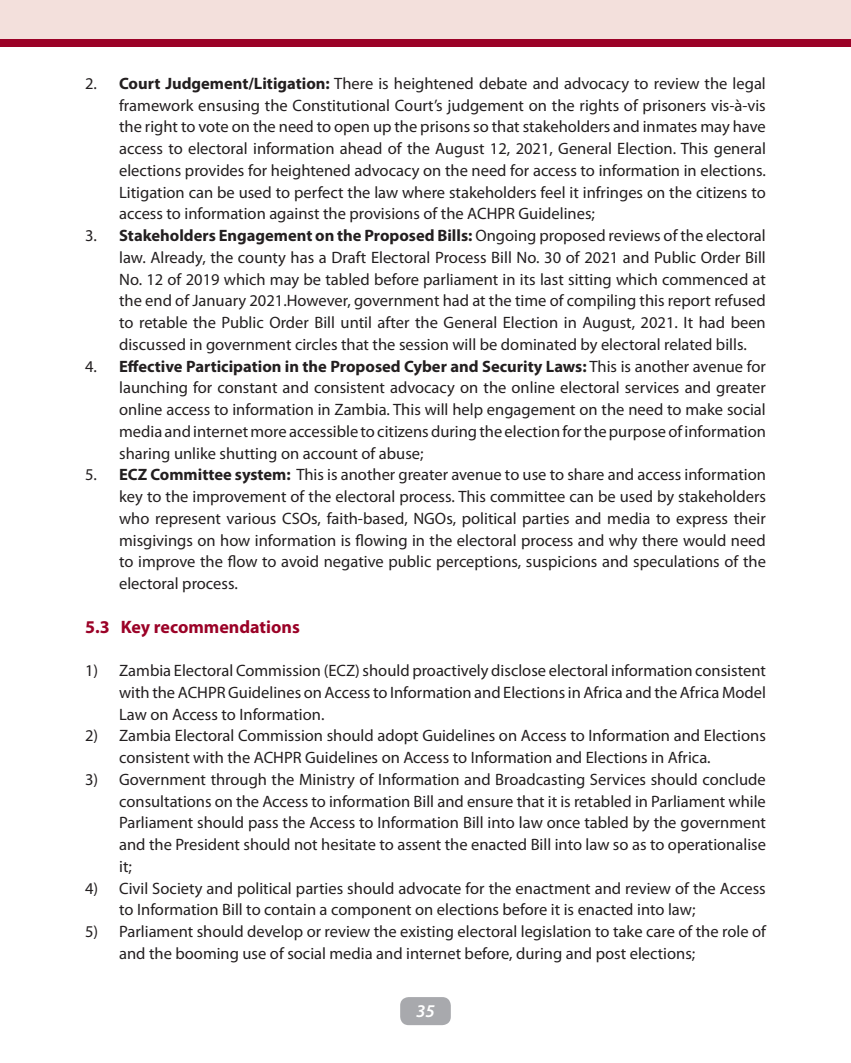
<style>
.page{position:relative;width:851px;height:1063px;background:#fff}
.page>*{position:absolute;margin:0;border:0;box-sizing:border-box;transform-origin:0 0}
.t1{font:700 18px "Myriad Pro";color:#9b0227}
.t2{font:italic 600 18px "Myriad Pro";color:#fff}
.t3{font:16.5px/21.8px "Myriad Pro";color:#231f20;text-align:justify}
.s1{font-weight:700}
</style>
<div class="page">
<div style="left:400px;top:997px;width:50px;height:28px;background:#a8a9ad;border-radius:9px"></div>
<div style="left:0;top:0;width:850px;height:43px;background:#f3e0dc"></div>
<div style="left:0;top:39px;width:850px;height:8px;background:#9b0227"></div>
<p class="t3" style="left:119px;top:72px;width:648px;text-indent:-34px">2. <span class="s1">Court Judgement/Litigation:</span> There is heightened debate and advocacy to review the legal framework ensusing the Constitutional Court’s judgement on the rights of prisoners vis-à-vis the right to vote on the need to open up the prisons so that stakeholders and inmates may have access to electoral information ahead of the August 12, 2021, General Election. This general elections provides for heightened advocacy on the need for access to information in elections.<br>Litigation can be used to perfect the law where stakeholders feel it infringes on the citizens to access to information against the provisions of the ACHPR Guidelines;</p>
<p class="t3" style="left:119px;top:224px;width:648px;text-indent:-34px">3. <span class="s1">Stakeholders Engagement on the Proposed Bills:</span> Ongoing proposed reviews of the electoral law. Already, the county has a Draft Electoral Process Bill No. 30 of 2021 and Public Order Bill No. 12 of 2019 which may be tabled before parliament in its last sitting which commenced at the end of January 2021.However, government had at the time of compiling this report refused to retable the Public Order Bill until after the General Election in August, 2021. It had been discussed in government circles that the session will be dominated by electoral related bills.</p>
<p class="t3" style="left:119px;top:355px;width:648px;text-indent:-34px">4. <span class="s1">Effective Participation in the Proposed Cyber and Security Laws:</span> This is another avenue for launching for constant and consistent advocacy on the online electoral services and greater online access to information in Zambia. This will help engagement on the need to make social media and internet more accessible to citizens during the election for the purpose of information sharing unlike shutting on account of abuse;</p>
<p class="t3" style="left:119px;top:464px;width:648px;text-indent:-34px">5. <span class="s1">ECZ Committee system:</span> This is another greater avenue to use to share and access information key to the improvement of the electoral process. This committee can be used by stakeholders who represent various CSOs, faith-based, NGOs, political parties and media to express their misgivings on how information is flowing in the electoral process and why there would need to improve the flow to avoid negative public perceptions, suspicions and speculations of the electoral process.</p>
<p class="t1" style="left:85px;top:615px;width:216px">5.3 Key recommendations</p>
<p class="t3" style="left:119px;top:659px;width:648px;text-indent:-34px">1) Zambia Electoral Commission (ECZ) should proactively disclose electoral information consistent with the ACHPR Guidelines on Access to Information and Elections in Africa and the Africa Model Law on Access to Information.</p>
<p class="t3" style="left:119px;top:725px;width:648px;text-indent:-34px">2) Zambia Electoral Commission should adopt Guidelines on Access to Information and Elections consistent with the ACHPR Guidelines on Access to Information and Elections in Africa.</p>
<p class="t3" style="left:119px;top:768px;width:648px;text-indent:-34px">3) Government through the Ministry of Information and Broadcasting Services should conclude consultations on the Access to information Bill and ensure that it is retabled in Parliament while Parliament should pass the Access to Information Bill into law once tabled by the government and the President should not hesitate to assent the enacted Bill into law so as to operationalise it;</p>
<p class="t3" style="left:119px;top:877px;width:648px;text-indent:-34px">4) Civil Society and political parties should advocate for the enactment and review of the Access to Information Bill to contain a component on elections before it is enacted into law;</p>
<p class="t3" style="left:119px;top:920px;width:648px;text-indent:-34px">5) Parliament should develop or review the existing electoral legislation to take care of the role of and the booming use of social media and internet before, during and post elections;</p>
<p class="t2" style="left:416px;top:999px;width:20px">35</p>
</div>
